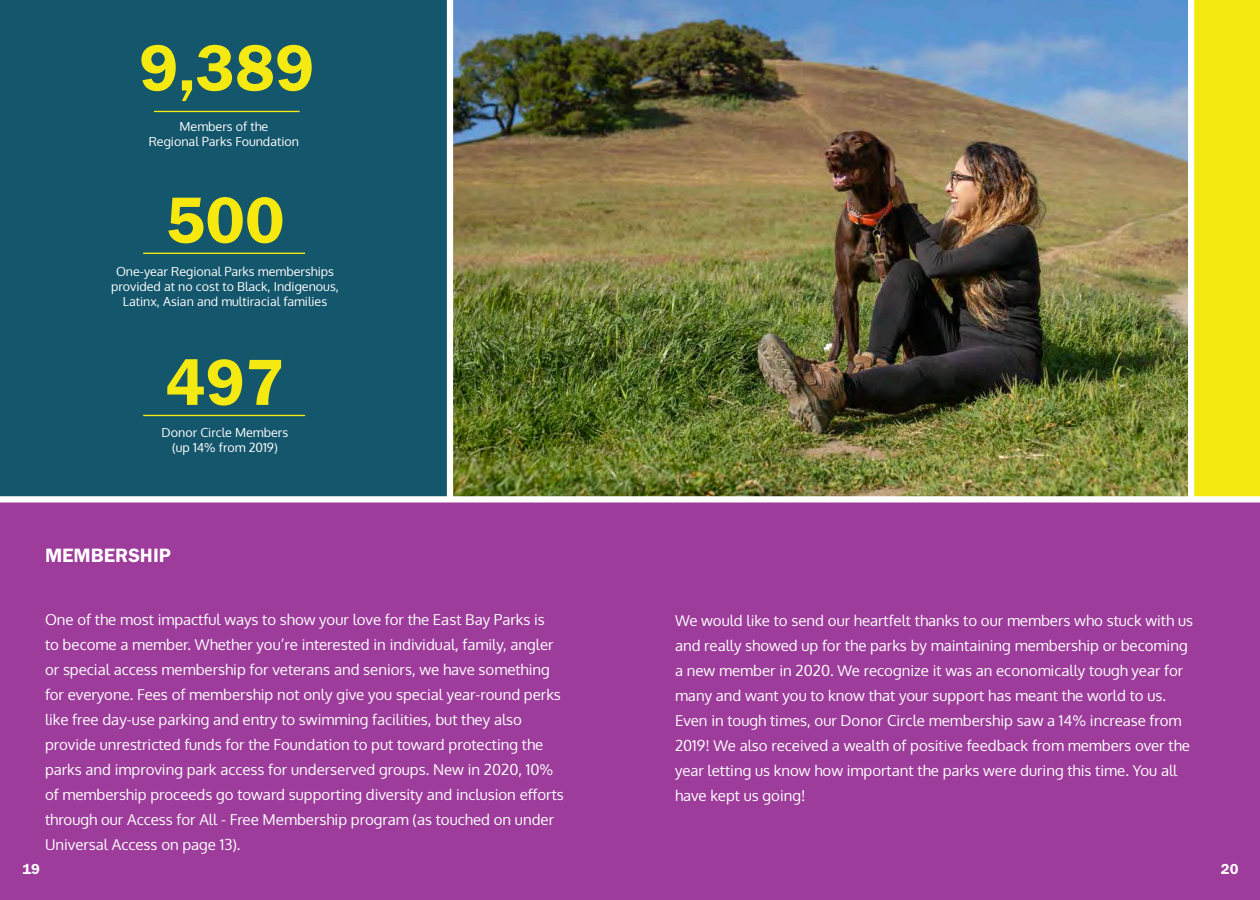
<style>
.page{position:relative;width:1260px;height:900px;background:#fff}
.page>*{position:absolute;margin:0;border:0;box-sizing:border-box;transform-origin:0 0}
.t1{font:67.5px "Franklin Gothic URW Dem";color:#f4e910}
.t2{font:67.5px "Franklin Gothic URW Dem";color:#f7e90e}
.t3{font:20px "Franklin Gothic URW Dem";color:#fff}
.t4{font:15px/25px "Oxygen";color:#fff}
.t5{font:15px "Franklin Gothic URW Dem";color:#fff}
.t6{font:12.5px/15px "Oxygen";color:#fff;text-align:center}
</style>
<div class="page">
<img style="left:453px;top:0;width:735px;height:496px">
<div style="left:1192px;top:0;width:68px;height:543px;background:#f4e910"></div>
<div style="left:0;top:0;width:450px;height:540px;background:#14566c"></div>
<div style="left:0;top:500px;width:1260px;height:400px;background:#9d3c9b"></div>
<div style="left:0;top:496px;width:1260px;height:6px;background:#fff"></div>
<div style="left:447px;top:0;width:6px;height:499px;background:#fff"></div>
<div style="left:1188px;top:0;width:6px;height:500px;background:#fff"></div>
<hr style="left:143px;top:253px;width:162px;height:1px;background:#f4e910">
<hr style="left:143px;top:415px;width:162px;height:1px;background:#f4e910">
<hr style="left:154px;top:111px;width:146px;height:1px;background:#f4e910">
<p class="t1" style="left:139px;top:26px;width:177px">9,389</p>
<p class="t6" style="left:180px;top:119px;width:90px">Members of the</p>
<p class="t6" style="left:149px;top:134px;width:152px">Regional Parks Foundation</p>
<p class="t2" style="left:166px;top:179px;width:120px">500</p>
<p class="t6" style="left:111px;top:264px;width:229px">One-year Regional Parks memberships provided at no cost to Black, Indigenous,<br>Latinx, Asian and multiracial families</p>
<p class="t1" style="left:166px;top:341px;width:120px">497</p>
<p class="t6" style="left:162px;top:425px;width:128px">Donor Circle Members</p>
<p class="t6" style="left:172px;top:440px;width:107px">(up 14% from 2019)</p>
<p class="t3" style="left:45px;top:543px;width:127px">MEMBERSHIP</p>
<p class="t4" style="left:45px;top:607px;width:520px">One of the most impactful ways to show your love for the East Bay Parks is<br>to become a member. Whether you’re interested in individual, family, angler or special access membership for veterans and seniors, we have something for everyone. Fees of membership not only give you special year-round perks like free day-use parking and entry to swimming facilities, but they also provide unrestricted funds for the Foundation to put toward protecting the parks and improving park access for underserved groups. New in 2020, 10% of membership proceeds go toward supporting diversity and inclusion efforts through our Access for All - Free Membership program (as touched on under Universal Access on page 13).</p>
<p class="t4" style="left:675px;top:608px;width:520px">We would like to send our heartfelt thanks to our members who stuck with us and really showed up for the parks by maintaining membership or becoming a new member in 2020. We recognize it was an economically tough year for many and want you to know that your support has meant the world to us.<br>Even in tough times, our Donor Circle membership saw a 14% increase from 2019! We also received a wealth of positive feedback from members over the year letting us know how important the parks were during this time. You all have kept us going!</p>
<h2 class="t3" style="left:22px;top:859px;width:25px">11</h2>
<h2 class="t3" style="left:1215px;top:859px;width:25px">11</h2>
<p class="t5" style="left:22px;top:860px;width:19px">19</p>
<p class="t5" style="left:1221px;top:860px;width:19px">20</p>
</div>
